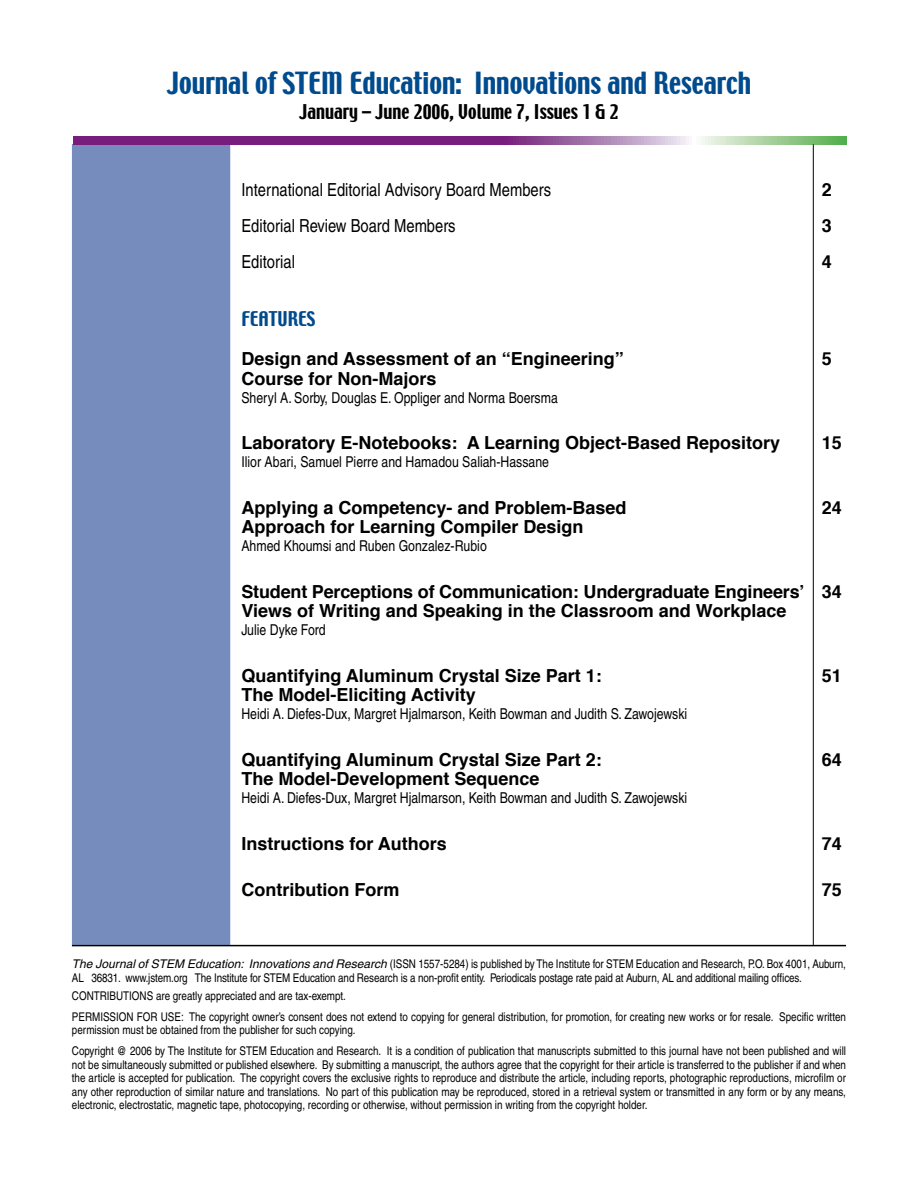
<style>
.page{position:relative;width:918px;height:1188px;background:#fff}
.page>*{position:absolute;margin:0;border:0;box-sizing:border-box;transform-origin:0 0}
.t1{font:27px "Techno";color:#004b8d}
.t2{font:700 18px/19.5px "Helvetica";color:#000}
.t3{font:condensed 18px "Helvetica";color:#000}
.t4{font:18px "Techno";color:#000}
.t5{font:18px "Techno";color:#004b8d}
.t6{font:condensed 15px "Helvetica";color:#000}
.t7{font:condensed 12px/13.5px "Helvetica";color:#000}
.s1{font-style:italic;font-stretch:normal}
</style>
<div class="page">
<div style="left:73px;top:145px;width:156px;height:799px;background:#758cbc"></div>
<div style="left:72px;top:144px;width:158px;height:801px;border:2px solid #758cbc"></div>
<svg style="left:73px;top:136px;width:773px;height:9px;background:#8e5a92"></svg>
<hr style="left:72px;top:945px;width:774px;height:1px;background:#000">
<hr style="left:813px;top:144px;width:1px;height:801px;background:#000">
<h1 class="t1" style="left:167px;top:64px;width:586px">Journal of STEM Education: Innovations and Research</h1>
<h2 class="t4" style="left:299px;top:100px;width:321px">January – June 2006, Volume 7, Issues 1 &amp; 2</h2>
<h2 class="t3" style="left:241px;top:179px;width:311px">International Editorial Advisory Board Members</h2>
<h2 class="t2" style="left:822px;top:180px;width:12px">2</h2>
<h2 class="t3" style="left:241px;top:215px;width:216px">Editorial Review Board Members</h2>
<h2 class="t2" style="left:822px;top:216px;width:12px">3</h2>
<h2 class="t3" style="left:241px;top:251px;width:55px">Editorial</h2>
<h2 class="t2" style="left:822px;top:252px;width:12px">4</h2>
<h2 class="t5" style="left:241px;top:307px;width:75px">FEATURES</h2>
<h2 class="t2" style="left:241px;top:350px;width:384px">Design and Assessment of an “Engineering”</h2>
<h2 class="t2" style="left:822px;top:350px;width:12px">5</h2>
<h2 class="t2" style="left:241px;top:369px;width:197px">Course for Non-Majors</h2>
<p class="t6" style="left:241px;top:389px;width:318px">Sheryl A. Sorby, Douglas E. Oppliger and Norma Boersma</p>
<h2 class="t2" style="left:241px;top:434px;width:540px">Laboratory E-Notebooks: A Learning Object-Based Repository</h2>
<h2 class="t2" style="left:822px;top:434px;width:22px">15</h2>
<p class="t6" style="left:241px;top:453px;width:309px">Ilior Abari, Samuel Pierre and Hamadou Saliah-Hassane</p>
<h2 class="t2" style="left:241px;top:498px;width:387px">Applying a Competency- and Problem-Based</h2>
<h2 class="t2" style="left:822px;top:498px;width:22px">24</h2>
<h2 class="t2" style="left:241px;top:518px;width:344px">Approach for Learning Compiler Design</h2>
<p class="t6" style="left:241px;top:537px;width:247px">Ahmed Khoumsi and Ruben Gonzalez-Rubio</p>
<h2 class="t2" style="left:241px;top:582px;width:602px">Student Perceptions of Communication: Undergraduate Engineers’ 34<br>Views of Writing and Speaking in the Classroom and Workplace</h2>
<p class="t6" style="left:241px;top:621px;width:86px">Julie Dyke Ford</p>
<h2 class="t2" style="left:241px;top:666px;width:362px">Quantifying Aluminum Crystal Size Part 1:</h2>
<h2 class="t2" style="left:822px;top:666px;width:22px">51</h2>
<h2 class="t2" style="left:241px;top:686px;width:236px">The Model-Eliciting Activity</h2>
<p class="t6" style="left:241px;top:705px;width:447px">Heidi A. Diefes-Dux, Margret Hjalmarson, Keith Bowman and Judith S. Zawojewski</p>
<h2 class="t2" style="left:241px;top:750px;width:362px">Quantifying Aluminum Crystal Size Part 2:</h2>
<h2 class="t2" style="left:822px;top:750px;width:22px">64</h2>
<h2 class="t2" style="left:241px;top:770px;width:300px">The Model-Development Sequence</h2>
<p class="t6" style="left:241px;top:789px;width:447px">Heidi A. Diefes-Dux, Margret Hjalmarson, Keith Bowman and Judith S. Zawojewski</p>
<h2 class="t2" style="left:241px;top:834px;width:207px">Instructions for Authors</h2>
<h2 class="t2" style="left:822px;top:834px;width:22px">74</h2>
<h2 class="t2" style="left:241px;top:881px;width:159px">Contribution Form</h2>
<h2 class="t2" style="left:822px;top:881px;width:22px">75</h2>
<p class="t7" style="left:72px;top:957px;width:776px"><span class="s1">The Journal of STEM Education: Innovations and Research</span> (ISSN 1557-5284) is published by The Institute for STEM Education and Research, P.O. Box 4001, Auburn,<br>AL 36831. www.jstem.org The Institute for STEM Education and Research is a non-profit entity. Periodicals postage rate paid at Auburn, AL and additional mailing offices.</p>
<p class="t7" style="left:72px;top:985px;width:776px;line-height:21px">CONTRIBUTIONS are greatly appreciated and are tax-exempt.<br>PERMISSION FOR USE: The copyright owner’s consent does not extend to copying for general distribution, for promotion, for creating new works or for resale. Specific written</p>
<p class="t7" style="left:72px;top:1019px;width:776px;line-height:21px">permission must be obtained from the publisher for such copying.<br>Copyright @ 2006 by The Institute for STEM Education and Research. It is a condition of publication that manuscripts submitted to this journal have not been published and will</p>
<p class="t7" style="left:72px;top:1058px;width:776px;text-align:justify">not be simultaneously submitted or published elsewhere. By submitting a manuscript, the authors agree that the copyright for their article is transferred to the publisher if and when the article is accepted for publication. The copyright covers the exclusive rights to reproduce and distribute the article, including reports, photographic reproductions, microfilm or any other reproduction of similar nature and translations. No part of this publication may be reproduced, stored in a retrieval system or transmitted in any form or by any means, electronic, electrostatic, magnetic tape, photocopying, recording or otherwise, without permission in writing from the copyright holder.</p>
</div>
